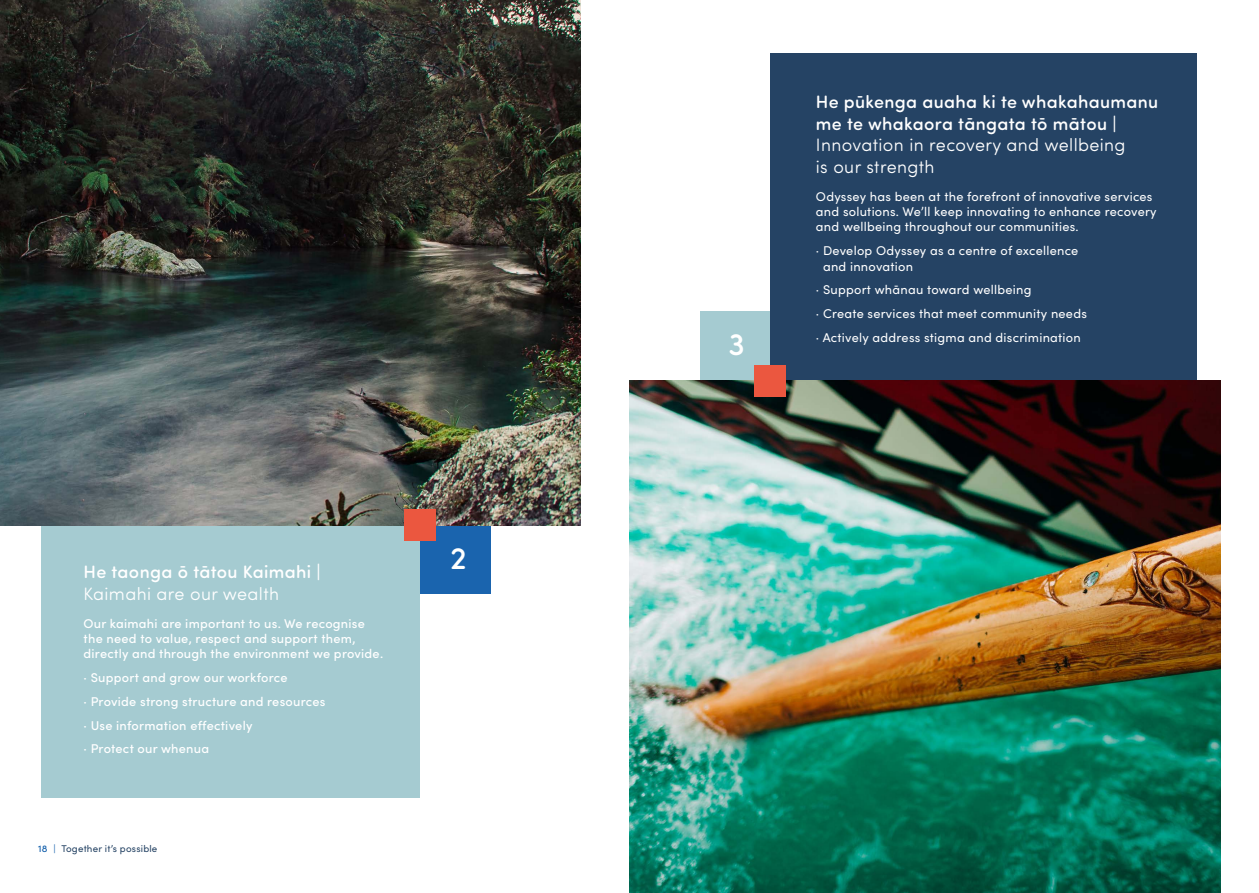
<style>
.page{position:relative;width:1259px;height:893px;background:#fff}
.page>*{position:absolute;margin:0;border:0;box-sizing:border-box;transform-origin:0 0}
.t1{font:500 31.35px "Sofia Pro Soft";color:#fff}
.t2{font:500 18px/21.6px "Sofia Pro Soft";letter-spacing:.02em;color:#fff}
.t3{font:300 18px/21.6px "Sofia Pro Soft";letter-spacing:.02em;color:#fff}
.t4{font:12.75px/15.3px "Sofia Pro";letter-spacing:.02em;color:#fff}
.t5{font:500 12.75px/23.9px "Sofia Pro";letter-spacing:.02em;color:#fff}
.t6{font:9.75px "Sofia Pro";letter-spacing:.02em;color:#254364}
.s1{font-weight:500;color:#1a64ae}
.s2{color:#1a64ae}
</style>
<div class="page">
<div style="left:700px;top:311px;width:70px;height:70px;background:#a5cbd1"></div>
<div style="left:41px;top:524px;width:379px;height:273px;background:#a5cbd1"></div>
<div style="left:770px;top:53px;width:426px;height:421px;background:#254364"></div>
<img style="left:629px;top:381px;width:591px;height:512px">
<div style="left:420px;top:524px;width:70px;height:70px;background:#1a64ae"></div>
<img style="left:0;top:0;width:580px;height:525px">
<div style="left:404px;top:509px;width:32px;height:32px;background:#eb573f"></div>
<div style="left:754px;top:365px;width:32px;height:31px;background:#eb573f"></div>
<h2 class="t2" style="left:84px;top:560px;width:238px">He taonga ō tātou Kaimahi |</h2>
<h2 class="t3" style="left:84px;top:582px;width:197px">Kaimahi are our wealth</h2>
<p class="t5" style="left:84px;top:615px;width:301px;line-height:15.3px">Our kaimahi are important to us. We recognise the need to value, respect and support them, directly and through the environment we provide.</p>
<p class="t5" style="left:84px;top:665px;width:243px">· Support and grow our workforce<br>· Provide strong structure and resources · Use information effectively<br>· Protect our whenua</p>
<p class="t6" style="left:38px;top:841px;width:121px"><span class="s1">18</span> <span class="s2">|</span> Together it’s possible</p>
<h1 class="t1" style="left:450px;top:535px;width:18px">2</h1>
<h1 class="t1" style="left:728px;top:321px;width:18px">3</h1>
<h2 class="t2" style="left:816px;top:90px;width:344px">He pūkenga auaha ki te whakahaumanu me te whakaora tāngata tō mātou |</h2>
<h2 class="t3" style="left:816px;top:133px;width:311px">Innovation in recovery and wellbeing is our strength</h2>
<p class="t4" style="left:816px;top:188px;width:342px">Odyssey has been at the forefront of innovative services and solutions. We’ll keep innovating to enhance recovery and wellbeing throughout our communities.</p>
<p class="t4" style="left:823px;top:242px;width:257px;text-indent:-7px">· Develop Odyssey as a centre of excellence and innovation</p>
<p class="t4" style="left:816px;top:277px;width:272px;line-height:23.9px">· Support whānau toward wellbeing<br>· Create services that meet community needs · Actively address stigma and discrimination</p>
</div>
